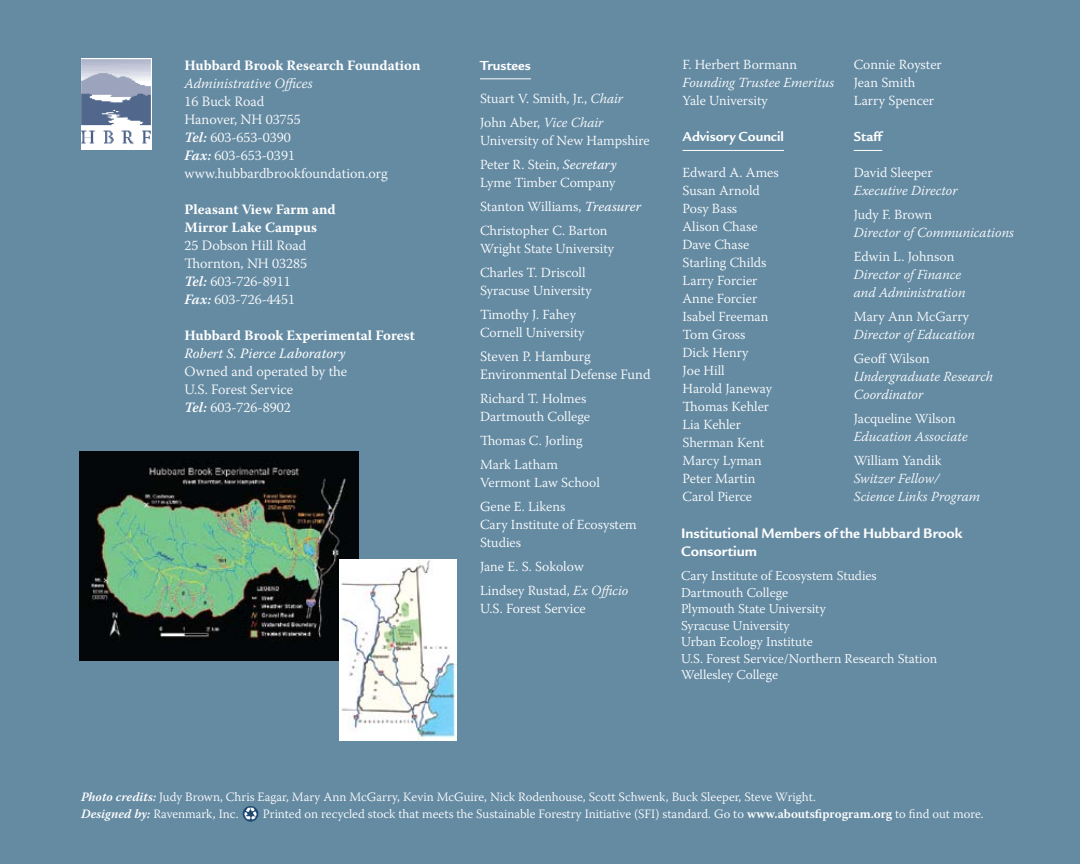
<style>
.page{position:relative;width:1080px;height:864px;background:#658ba3}
.page>*{position:absolute;margin:0;border:0;box-sizing:border-box;transform-origin:0 0}
.t1{font:700 15px/18px "Legacy Sans ITC Std";color:#fff}
.t2{font:300 14.25px/18px "Warnock Pro";color:#fff}
.t3{font:700 14.25px/18px "Warnock Pro";color:#fff}
.t4{font:700 14.25px "Legacy Sans ITC Std";color:#fff}
.t5{font:italic 14.25px "Warnock Pro";color:#fff}
.t6{font:italic 300 14.25px "Warnock Pro";color:#fff}
.t7{font:300 13.8px/18px "Warnock Pro";color:#fff}
.t8{font:italic 300 13.8px/18px "Warnock Pro";color:#fff}
.t9{font:300 13.5px/16.5px "Warnock Pro";color:#fff}
.t10{font:300 12.75px/16.5px "Warnock Pro";color:#fff}
.s1{font-weight:600;font-style:italic}
.s2{font-style:italic}
.s3{font-weight:400;font-style:italic}
.s4{font-weight:600}
</style>
<div class="page">
<img style="left:81px;top:58px;width:71px;height:92px">
<img style="left:80px;top:452px;width:279px;height:209px">
<img style="left:339px;top:560px;width:118px;height:181px">
<img style="left:242px;top:806px;width:17px;height:16px">
<hr style="left:682px;top:150px;width:102px;height:1px;background:#fff">
<svg style="left:854px;top:150px;width:28px;height:1px"></svg>
<hr style="left:480px;top:78px;width:51px;height:1px;background:#fff">
<p class="t3" style="left:184px;top:57px;width:237px">Hubbard Brook Research Foundation</p>
<p class="t6" style="left:184px;top:75px;width:130px">Administrative Offices</p>
<p class="t2" style="left:184px;top:93px;width:205px">16 Buck Road<br>Hanover, NH 03755<br><span class="s1">Tel:</span> 603-653-0390<br><span class="s1">Fax:</span> 603-653-0391 www.hubbardbrookfoundation.org</p>
<p class="t3" style="left:184px;top:201px;width:153px">Pleasant View Farm and<br>Mirror Lake Campus</p>
<p class="t2" style="left:184px;top:237px;width:124px">25 Dobson Hill Road<br>Thornton, NH 03285<br><span class="s1">Tel:</span> 603-726-8911<br><span class="s1">Fax:</span> 603-726-4451</p>
<p class="t3" style="left:184px;top:327px;width:232px">Hubbard Brook Experimental Forest</p>
<p class="t5" style="left:184px;top:345px;width:162px">Robert S. Pierce Laboratory</p>
<p class="t2" style="left:184px;top:363px;width:164px">Owned and operated by the<br>U.S. Forest Service<br><span class="s1">Tel:</span> 603-726-8902</p>
<p class="t4" style="left:480px;top:57px;width:52px">Trustees</p>
<p class="t7" style="left:480px;top:86px;width:145px;line-height:24px">Stuart V. Smith, Jr., <span class="s2">Chair<br></span>John Aber, <span class="s2">Vice Chair</span></p>
<p class="t7" style="left:480px;top:128px;width:171px;line-height:24px">University of New Hampshire<br>Peter R. Stein, <span class="s3">Secretary</span></p>
<p class="t7" style="left:480px;top:170px;width:162px;line-height:24px">Lyme Timber Company<br>Stanton Williams, <span class="s3">Treasurer<br></span>Christopher C. Barton</p>
<p class="t7" style="left:480px;top:236px;width:136px;line-height:24px">Wright State University<br>Charles T. Driscoll</p>
<p class="t7" style="left:480px;top:278px;width:113px;line-height:24px">Syracuse University<br>Timothy J. Fahey</p>
<p class="t7" style="left:480px;top:323px;width:106px">Cornell University</p>
<p class="t2" style="left:480px;top:347px;width:172px">Steven P. Hamburg<br>Environmental Defense Fund</p>
<p class="t7" style="left:480px;top:389px;width:112px">Richard T. Holmes<br>Dartmouth College</p>
<p class="t7" style="left:480px;top:428px;width:104px;line-height:24px">Thomas C. Jorling<br>Mark Latham</p>
<p class="t7" style="left:480px;top:470px;width:121px;line-height:24px">Vermont Law School<br>Gene E. Likens</p>
<p class="t7" style="left:480px;top:515px;width:158px">Cary Institute of Ecosystem<br>Studies</p>
<p class="t7" style="left:480px;top:554px;width:150px;line-height:24px">Jane E. S. Sokolow<br>Lindsey Rustad, <span class="s2">Ex Officio</span></p>
<p class="t7" style="left:480px;top:599px;width:107px">U.S. Forest Service</p>
<p class="t7" style="left:682px;top:56px;width:116px">F. Herbert Bormann</p>
<p class="t8" style="left:682px;top:74px;width:153px">Founding Trustee Emeritus</p>
<p class="t7" style="left:682px;top:92px;width:87px">Yale University</p>
<p class="t4" style="left:682px;top:129px;width:103px">Advisory Council</p>
<p class="t7" style="left:682px;top:164px;width:98px">Edward A. Ames<br>Susan Arnold<br>Posy Bass<br>Alison Chase<br>Dave Chase<br>Starling Childs<br>Larry Forcier<br>Anne Forcier<br>Isabel Freeman<br>Tom Gross<br>Dick Henry<br>Joe Hill<br>Harold Janeway<br>Thomas Kehler<br>Lia Kehler<br>Sherman Kent<br>Marcy Lyman<br>Peter Martin<br>Carol Pierce</p>
<p class="t7" style="left:854px;top:56px;width:89px">Connie Royster<br>Jean Smith<br>Larry Spencer</p>
<p class="t4" style="left:854px;top:129px;width:31px">Staff</p>
<p class="t7" style="left:854px;top:164px;width:80px">David Sleeper</p>
<p class="t8" style="left:854px;top:182px;width:105px">Executive Director</p>
<p class="t7" style="left:854px;top:206px;width:80px">Judy F. Brown</p>
<p class="t8" style="left:854px;top:224px;width:162px">Director of Communications</p>
<p class="t7" style="left:854px;top:248px;width:102px">Edwin L. Johnson</p>
<p class="t8" style="left:854px;top:266px;width:113px">Director of Finance and Administration</p>
<p class="t7" style="left:854px;top:308px;width:117px">Mary Ann McGarry</p>
<p class="t8" style="left:854px;top:326px;width:123px">Director of Education</p>
<p class="t7" style="left:854px;top:350px;width:78px">Geoff Wilson</p>
<p class="t8" style="left:854px;top:368px;width:141px">Undergraduate Research<br>Coordinator</p>
<p class="t7" style="left:854px;top:410px;width:103px">Jacqueline Wilson</p>
<p class="t8" style="left:854px;top:428px;width:115px">Education Associate</p>
<p class="t7" style="left:854px;top:452px;width:89px">William Yandik</p>
<p class="t8" style="left:854px;top:470px;width:128px">Switzer Fellow/<br>Science Links Program</p>
<p class="t1" style="left:681px;top:525px;width:283px">Institutional Members of the Hubbard Brook<br>Consortium</p>
<p class="t9" style="left:681px;top:567px;width:258px">Cary Institute of Ecosystem Studies<br>Dartmouth College<br>Plymouth State University<br>Syracuse University<br>Urban Ecology Institute<br>U.S. Forest Service/Northern Research Station<br>Wellesley College</p>
<p class="t10" style="left:81px;top:789px;width:736px"><span class="s1">Photo credits:</span> Judy Brown, Chris Eagar, Mary Ann McGarry, Kevin McGuire, Nick Rodenhouse, Scott Schwenk, Buck Sleeper, Steve Wright.<br><span class="s1">Designed by:</span> Ravenmark, Inc.</p>
<p class="t10" style="left:263px;top:805px;width:722px">Printed on recycled stock that meets the Sustainable Forestry Initiative (SFI) standard. Go to <span class="s4">www.aboutsfiprogram.org</span> to find out more.</p>
</div>
